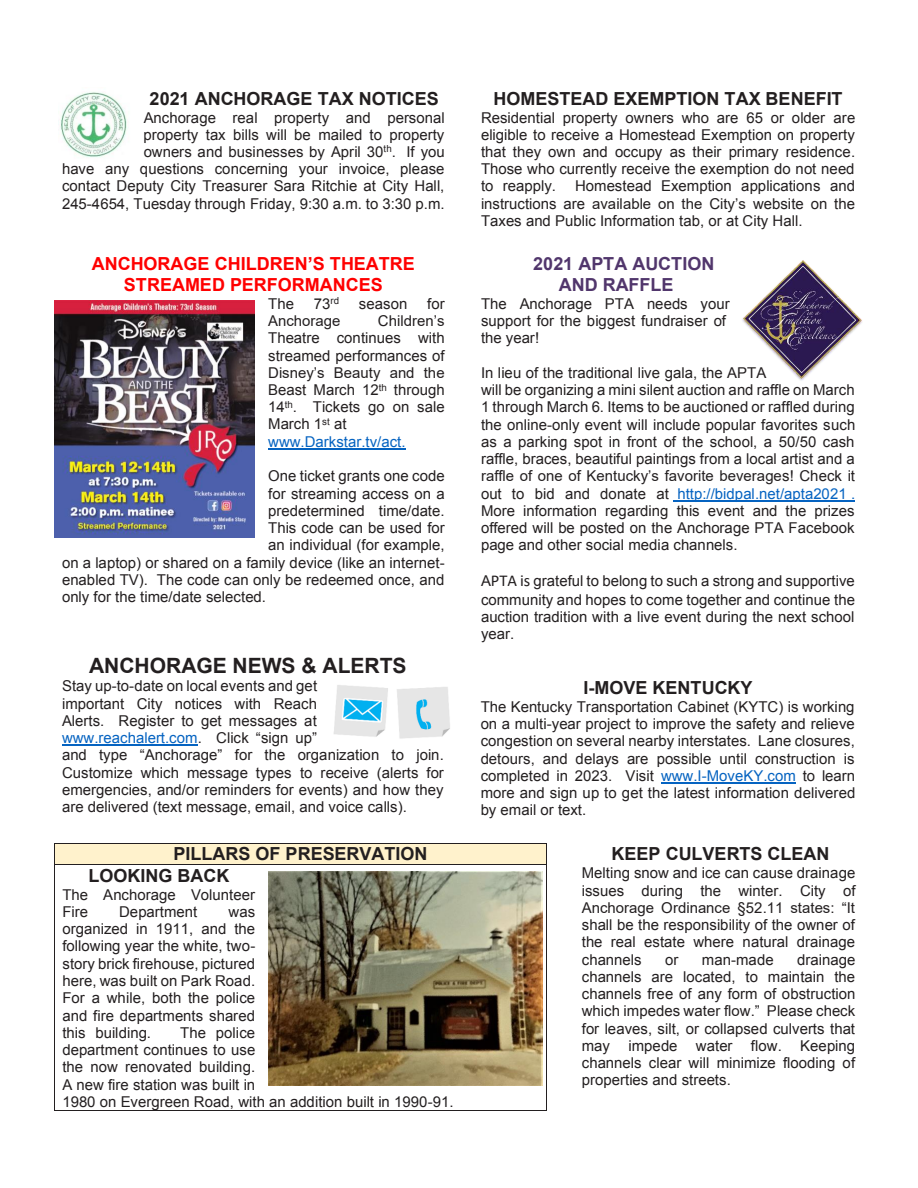
<style>
.page{position:relative;width:918px;height:1188px;background:#fff}
.page>*{position:absolute;margin:0;border:0;box-sizing:border-box;transform-origin:0 0}
.t1{font:700 21px "Arial";letter-spacing:-.005em;color:#231f20}
.t2{font:700 18px "Arial";color:#231f20}
.t3{font:700 18px/20.7px "Arial";color:#f00;text-align:center}
.t4{font:700 18px/20.7px "Arial";color:#51366c}
.t5{font:15px/17.2px "Arial";color:#231f20}
.s1{color:#0563c1}
.s2{font-family:"Calibri";font-size:16.5px}
</style>
<div class="page">
<hr style="left:268px;top:448px;width:138px;height:1px;background:#0563c1">
<hr style="left:673px;top:500px;width:182px;height:1px;background:#0563c1">
<hr style="left:62px;top:745px;width:136px;height:1px;background:#0563c1">
<hr style="left:661px;top:783px;width:135px;height:1px;background:#0563c1">
<div style="left:55px;top:844px;width:491px;height:20px;background:#fff2cc"></div>
<hr style="left:55px;top:843px;width:492px;height:1px;background:#231f20">
<svg style="left:54px;top:843px;width:1px;height:22px"></svg>
<hr style="left:55px;top:864px;width:492px;height:1px;background:#231f20">
<hr style="left:54px;top:865px;width:1px;height:245px;background:#231f20">
<hr style="left:55px;top:1110px;width:492px;height:1px;background:#231f20">
<hr style="left:547px;top:865px;width:1px;height:245px;background:#231f20">
<img style="left:742px;top:260px;width:120px;height:121px">
<img style="left:54px;top:300px;width:200px;height:238px">
<img style="left:60px;top:92px;width:68px;height:65px">
<img style="left:269px;top:871px;width:274px;height:214px">
<img style="left:333px;top:685px;width:117px;height:54px">
<p class="t2" style="left:150px;top:87px;width:291px">2021 ANCHORAGE TAX NOTICES</p>
<p class="t5" style="left:62px;top:109px;width:384px;text-align:right">Anchorage real property and personal<br>property tax bills will be mailed to property<br>owners and businesses by April 30<sup>th</sup>. If you<br>have any questions concerning your invoice, please contact Deputy City Treasurer Sara Ritchie at City Hall, 245-4654, Tuesday through Friday, 9:30 a.m. to 3:30 p.m.</p>
<p class="t3" style="left:92px;top:254px;width:325px">ANCHORAGE CHILDREN’S THEATRE<br>STREAMED PERFORMANCES</p>
<p class="t5" style="left:268px;top:295px;width:27px">The</p>
<p class="t5" style="left:314px;top:295px;width:27px">73<sup>rd</sup></p>
<p class="t5" style="left:359px;top:295px;width:50px">season</p>
<p class="t5" style="left:427px;top:295px;width:19px">for</p>
<p class="t5" style="left:268px;top:312px;width:74px">Anchorage</p>
<p class="t5" style="left:268px;top:312px;width:178px;text-indent:110px">Children’s<br>Theatre continues with streamed performances of<br>Disney’s Beauty and the<br>Beast March 12<sup>th</sup> through<br>14<sup>th</sup>. Tickets go on sale<br>March 1<sup>st</sup> at <span class="s1">www.Darkstar.tv/act.</span></p>
<p class="t5" style="left:268px;top:468px;width:178px">One ticket grants one code</p>
<p class="t5" style="left:268px;top:485px;width:178px">for streaming access on a</p>
<p class="t5" style="left:268px;top:502px;width:178px">predetermined time/date.</p>
<p class="t5" style="left:268px;top:519px;width:178px">This code can be used for</p>
<p class="t5" style="left:268px;top:537px;width:178px">an individual (for example,</p>
<p class="t5" style="left:62px;top:554px;width:384px">on a laptop) or shared on a family device (like an internet-</p>
<p class="t5" style="left:62px;top:571px;width:384px">enabled TV). The code can only be redeemed once, and</p>
<p class="t5" style="left:62px;top:588px;width:205px">only for the time/date selected.</p>
<p class="t2" style="left:493px;top:87px;width:351px">HOMESTEAD EXEMPTION TAX BENEFIT</p>
<p class="t5" style="left:481px;top:109px;width:376px;text-align:justify">Residential property owners who are 65 or older are eligible to receive a Homestead Exemption on property that they own and occupy as their primary residence.<br>Those who currently receive the exemption do not need to reapply.</p>
<p class="t5" style="left:481px;top:178px;width:376px;text-align:justify;text-indent:94px">Homestead Exemption applications and instructions are available on the City’s website on the Taxes and Public Information tab, or at City Hall.</p>
<p class="t4" style="left:559px;top:254px;width:157px;text-indent:-26px">2021 APTA AUCTION<br>AND RAFFLE</p>
<p class="t5" style="left:481px;top:295px;width:250px">The Anchorage PTA needs your support for the biggest fundraiser of the year!</p>
<p class="t5" style="left:481px;top:364px;width:376px">In lieu of the traditional live gala, the APTA<br>will be organizing a mini silent auction and raffle on March 1 through March 6. Items to be auctioned or raffled during the online-only event will include popular favorites such as a parking spot in front of the school, a 50/50 cash raffle, braces, beautiful paintings from a local artist and a raffle of one of Kentucky’s favorite beverages! Check it out to bid and donate at <span class="s1">http://bidpal.net/apta2021 .<br></span>More information regarding this event and the prizes offered will be posted on the Anchorage PTA Facebook page and other social media channels.</p>
<p class="t5" style="left:481px;top:572px;width:375px;line-height:18.6px">A<span class="s2">PTA is</span> grateful to belong to such a strong and supportive community and hopes to come together and continue the</p>
<p class="t5" style="left:481px;top:608px;width:375px">auction tradition with a live event during the next school year.</p>
<p class="t1" style="left:89px;top:651px;width:319px">ANCHORAGE NEWS &amp; ALERTS</p>
<p class="t5" style="left:62px;top:678px;width:383px">Stay up-to-date on local events and get<br>important City notices with Reach<br>Alerts. Register to get messages at <span class="s1">www.reachalert.com</span>. Click “sign up”<br>and type “Anchorage” for the organization to join.<br>Customize which message types to receive (alerts for emergencies, and/or reminders for events) and how they are delivered (text message, email, and voice calls).</p>
<p class="t2" style="left:583px;top:676px;width:171px">I-MOVE KENTUCKY</p>
<p class="t5" style="left:481px;top:698px;width:376px;text-align:justify">The Kentucky Transportation Cabinet (KYTC) is working on a multi-year project to improve the safety and relieve congestion on several nearby interstates. Lane closures, detours, and delays are possible until construction is completed in 2023. Visit <span class="s1">www.I-MoveKY.com</span> to learn more and sign up to get the latest information delivered by email or text.</p>
<p class="t2" style="left:174px;top:842px;width:256px">PILLARS OF PRESERVATION</p>
<p class="t2" style="left:612px;top:842px;width:219px">KEEP CULVERTS CLEAN</p>
<p class="t5" style="left:582px;top:865px;width:275px;text-align:justify">Melting snow and ice can cause drainage issues during the winter. City of Anchorage Ordinance §52.11 states: “It shall be the responsibility of the owner of the real estate where natural drainage channels</p>
<p class="t2" style="left:88px;top:864px;width:142px">LOOKING BACK</p>
<p class="t5" style="left:62px;top:886px;width:194px">The Anchorage Volunteer<br>Fire</p>
<p class="t5" style="left:119px;top:903px;width:80px">Department</p>
<p class="t5" style="left:62px;top:903px;width:194px;text-align:justify;text-indent:166px">was organized in 1911, and the following year the white, two&shy;story brick firehouse, pictured here, was built on Park Road.<br>For a while, both the police and fire departments shared this building.</p>
<p class="t5" style="left:582px;top:951px;width:275px;text-align:justify;text-indent:215px">drainage channels are located, to maintain the channels free of any form of obstruction which impedes water flow.” Please check for leaves, silt, or collapsed culverts that may impede water flow. Keeping channels clear will minimize flooding of properties and streets.</p>
<p class="t5" style="left:665px;top:951px;width:15px">or</p>
<p class="t5" style="left:702px;top:951px;width:73px">man-made</p>
<p class="t5" style="left:62px;top:1024px;width:393px;text-indent:118px">The police<br>department continues to use<br>the now renovated building.<br>A new fire station was built in<br>1980 on Evergreen Road, with an addition built in 1990-91.</p>
</div>
